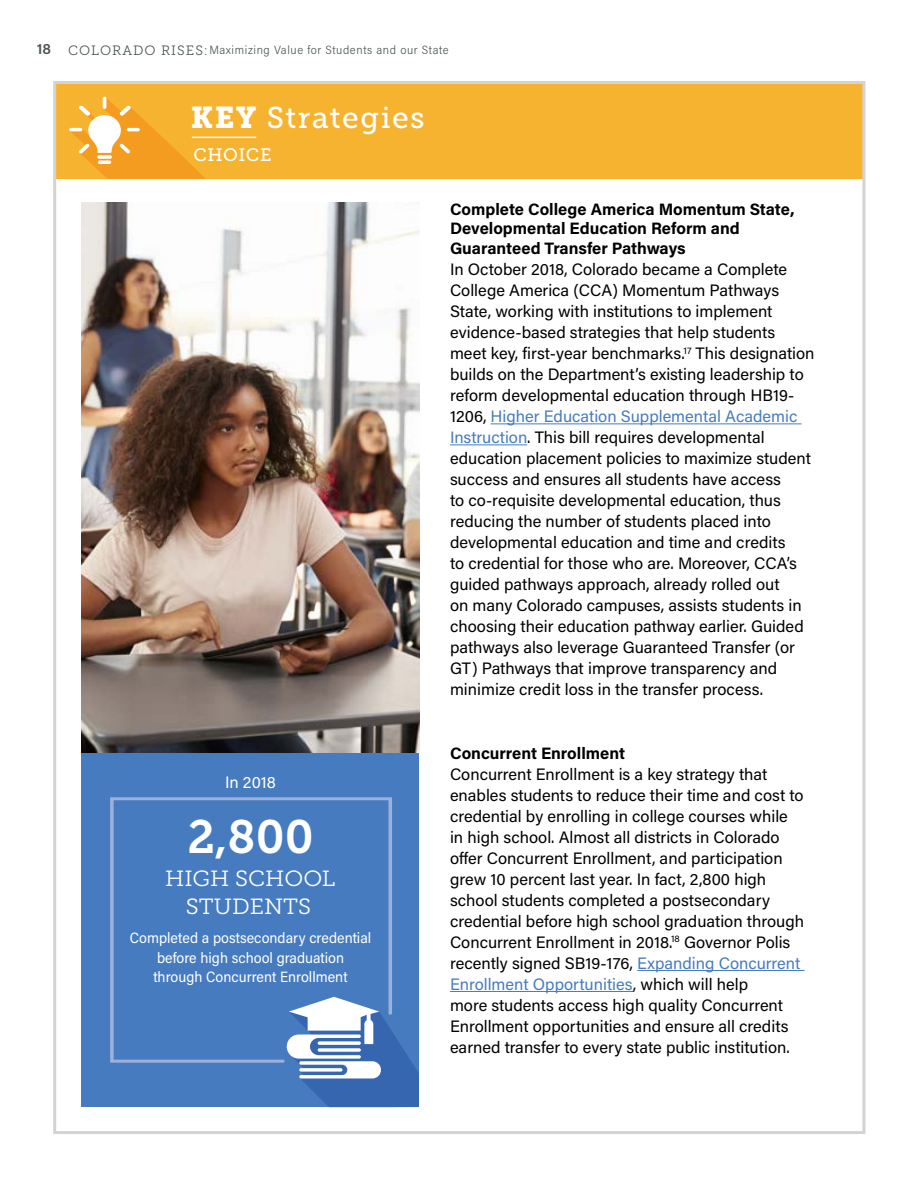
<style>
.page{position:relative;width:918px;height:1188px;background:#fff}
.page>*{position:absolute;margin:0;border:0;box-sizing:border-box;transform-origin:0 0}
.t1{font:46.5px "Museo Slab 700";color:#fff}
.t2{font:30px "Museo Slab 500";letter-spacing:.05em;color:#fff}
.t3{font:21.9px "Museo Slab 300";color:#fff;scale:1.05 1}
.t4{font:18px "Museo Slab 500";letter-spacing:.03em;color:#fff}
.t5{font:16.5px/21px "Acumin Pro";color:#000}
.t6{font:700 16.5px/19.8px "Acumin Pro";color:#000}
.t7{font:16.5px "Acumin Pro";color:#fff}
.t8{font:15px/19.5px "Acumin Pro Semi Cond";color:#fff;text-align:center}
.t9{font:600 15px "Acumin Pro";color:#4f5757}
.t10{font:300 12px "Acumin Pro Semi Cond";letter-spacing:.05em;color:#4f5757}
.s1{font-family:"Museo Slab 300";font-weight:400;font-size:13.5px}
.s2{font-family:"Museo Slab 900"}
.s3{color:#467cbf}
</style>
<div class="page">
<img style="left:82px;top:202px;width:337px;height:552px">
<div style="left:55px;top:82px;width:809px;height:97px;background:#f6b330"></div>
<hr style="left:491px;top:423px;width:311px;height:1px;background:#467cbf">
<hr style="left:450px;top:444px;width:77px;height:1px;background:#467cbf">
<hr style="left:637px;top:970px;width:168px;height:1px;background:#467cbf">
<hr style="left:450px;top:991px;width:183px;height:1px;background:#467cbf">
<hr style="left:192px;top:137px;width:64px;height:1px;background:#fff">
<svg style="left:69px;top:97px;width:137px;height:82px"></svg>
<div style="left:82px;top:754px;width:337px;height:353px;background:#467cbf"></div>
<svg style="left:299px;top:1032px;width:120px;height:76px"></svg>
<svg style="left:110px;top:797px;width:282px;height:266px"></svg>
<p class="t9" style="left:37px;top:38px;width:16px">18</p>
<p class="t10" style="left:68px;top:42px;width:382px"><span class="s1">COLORADO RISES:</span>Maximizing Value for Students and our State</p>
<h2 class="t2" style="left:191px;top:101px;width:235px"><span class="s2">KEY</span> Strategies</h2>
<p class="t4" style="left:193px;top:144px;width:80px">CHOICE</p>
<p class="t7" style="left:225px;top:771px;width:52px">In 2018</p>
<h1 class="t1" style="left:187px;top:811px;width:128px">2,800</h1>
<h3 class="t3" style="left:165px;top:866px;width:164px">HIGH SCHOOL</h3>
<h3 class="t3" style="left:186px;top:895px;width:121px">STUDENTS</h3>
<p class="t8" style="left:130px;top:928px;width:243px">Completed a postsecondary credential before high school graduation<br>through Concurrent Enrollment</p>
<p class="t6" style="left:450px;top:198px;width:346px">Complete College America Momentum State,<br>Developmental Education Reform and<br>Guaranteed Transfer Pathways</p>
<p class="t5" style="left:450px;top:258px;width:366px">In October 2018, Colorado became a Complete College America (CCA) Momentum Pathways State, working with institutions to implement evidence-based strategies that help students meet key, first-year benchmarks.<sup>17</sup> This designation builds on the Department’s existing leadership to reform developmental education through HB19- 1206, <span class="s3">Higher Education Supplemental Academic Instruction</span>. This bill requires developmental education placement policies to maximize student success and ensures all students have access<br>to co-requisite developmental education, thus reducing the number of students placed into developmental education and time and credits<br>to credential for those who are. Moreover, CCA’s guided pathways approach, already rolled out<br>on many Colorado campuses, assists students in choosing their education pathway earlier. Guided pathways also leverage Guaranteed Transfer (or GT) Pathways that improve transparency and minimize credit loss in the transfer process.</p>
<p class="t6" style="left:450px;top:743px;width:177px">Concurrent Enrollment</p>
<p class="t5" style="left:450px;top:763px;width:356px">Concurrent Enrollment is a key strategy that enables students to reduce their time and cost to credential by enrolling in college courses while in high school. Almost all districts in Colorado offer Concurrent Enrollment, and participation grew 10 percent last year. In fact, 2,800 high school students completed a postsecondary credential before high school graduation through Concurrent Enrollment in 2018.<sup>18</sup> Governor Polis recently signed SB19-176, <span class="s3">Expanding Concurrent Enrollment Opportunities</span>, which will help<br>more students access high quality Concurrent Enrollment opportunities and ensure all credits earned transfer to every state public institution.</p>
</div>
